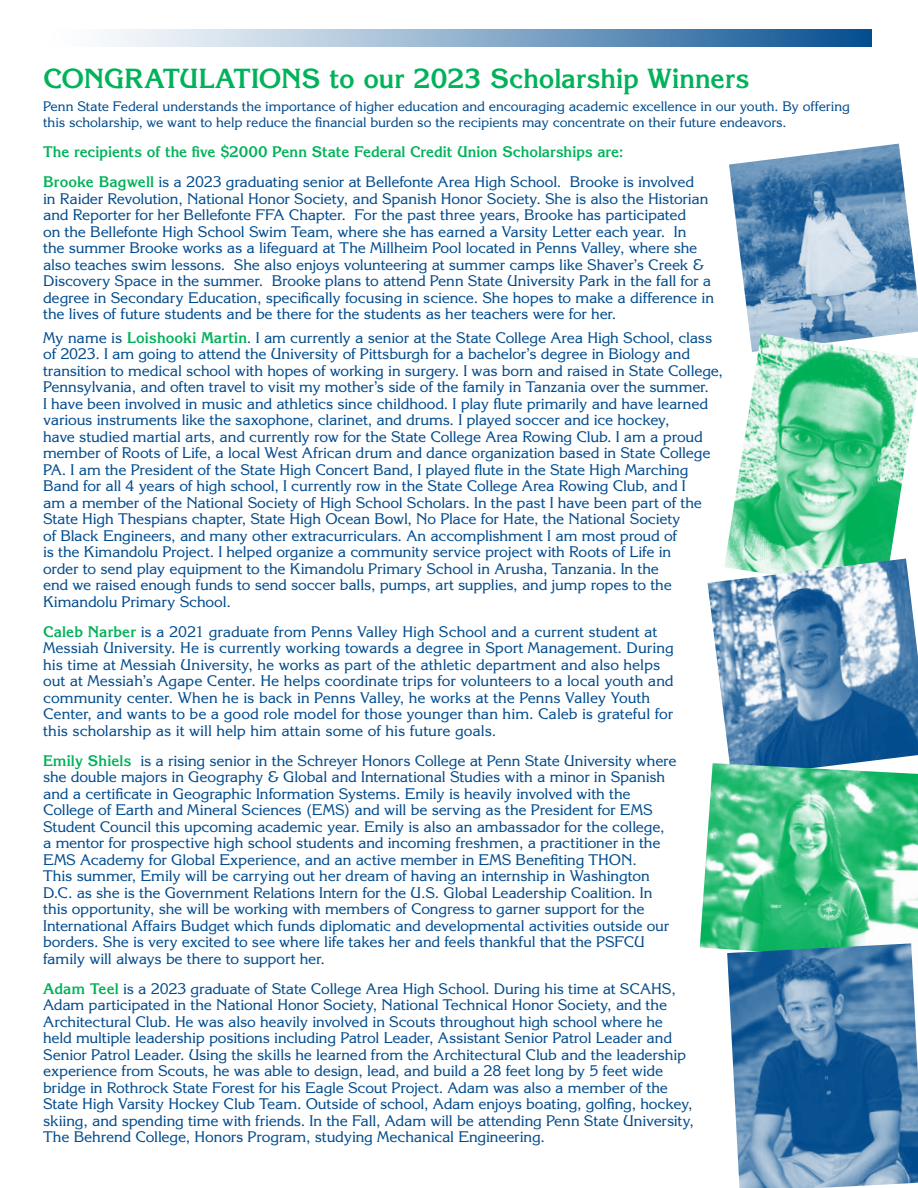
<style>
.page{position:relative;width:918px;height:1188px;background:#fff}
.page>*{position:absolute;margin:0;border:0;box-sizing:border-box;transform-origin:0 0}
.t1{font:700 27px "Korinna Std";letter-spacing:-.01em;color:#00b259}
.t2{font:15px/16.5px "Korinna Std";letter-spacing:-.01em;color:#004b8d}
.t3{font:700 15px/30px "Korinna Std";letter-spacing:-.005em;color:#00b259}
.t4{font:13.5px/16.5px "Korinna Std";letter-spacing:-.01em;color:#004b8d}
.s1{font-weight:400;color:#004b8d}
.s2{font-weight:700;color:#00b259}
</style>
<div class="page">
<div style="left:40px;top:29px;width:832px;height:18px;background:linear-gradient(to right,#fff,#0e5594)"></div>
<img style="left:729px;top:144px;width:189px;height:189px">
<img style="left:725px;top:333px;width:193px;height:226px">
<img style="left:708px;top:559px;width:210px;height:204px">
<img style="left:700px;top:763px;width:218px;height:187px">
<img style="left:727px;top:943px;width:191px;height:245px">
<h1 class="t1" style="left:43px;top:61px;width:708px">CONGRATULATIONS to our 2023 Scholarship Winners</h1>
<p class="t4" style="left:43px;top:98px;width:808px">Penn State Federal understands the importance of higher education and encouraging academic excellence in our youth. By offering this scholarship, we want to help reduce the financial burden so the recipients may concentrate on their future endeavors.</p>
<p class="t3" style="left:43px;top:137px;width:653px">The recipients of the five $2000 Penn State Federal Credit Union Scholarships are:<br>Brooke Bagwell <span class="s1">is a 2023 graduating senior at Bellefonte Area High School. Brooke is involved</span></p>
<p class="t2" style="left:43px;top:190px;width:672px">in Raider Revolution, National Honor Society, and Spanish Honor Society. She is also the Historian and Reporter for her Bellefonte FFA Chapter. For the past three years, Brooke has participated<br>on the Bellefonte High School Swim Team, where she has earned a Varsity Letter each year. In<br>the summer Brooke works as a lifeguard at The Millheim Pool located in Penns Valley, where she also teaches swim lessons. She also enjoys volunteering at summer camps like Shaver’s Creek &amp; Discovery Space in the summer. Brooke plans to attend Penn State University Park in the fall for a degree in Secondary Education, specifically focusing in science. She hopes to make a difference in the lives of future students and be there for the students as her teachers were for her.</p>
<p class="t2" style="left:43px;top:329px;width:682px">My name is <span class="s2">Loishooki Martin</span>. I am currently a senior at the State College Area High School, class of 2023. I am going to attend the University of Pittsburgh for a bachelor’s degree in Biology and transition to medical school with hopes of working in surgery. I was born and raised in State College, Pennsylvania, and often travel to visit my mother’s side of the family in Tanzania over the summer.<br>I have been involved in music and athletics since childhood. I play flute primarily and have learned various instruments like the saxophone, clarinet, and drums. I played soccer and ice hockey,<br>have studied martial arts, and currently row for the State College Area Rowing Club. I am a proud member of Roots of Life, a local West African drum and dance organization based in State College PA. I am the President of the State High Concert Band, I played flute in the State High Marching Band for all 4 years of high school, I currently row in the State College Area Rowing Club, and I<br>am a member of the National Society of High School Scholars. In the past I have been part of the State High Thespians chapter, State High Ocean Bowl, No Place for Hate, the National Society<br>of Black Engineers, and many other extracurriculars. An accomplishment I am most proud of<br>is the Kimandolu Project. I helped organize a community service project with Roots of Life in<br>order to send play equipment to the Kimandolu Primary School in Arusha, Tanzania. In the<br>end we raised enough funds to send soccer balls, pumps, art supplies, and jump ropes to the Kimandolu Primary School.</p>
<p class="t2" style="left:43px;top:623px;width:632px"><span class="s2">Caleb Narber</span> is a 2021 graduate from Penns Valley High School and a current student at Messiah University. He is currently working towards a degree in Sport Management. During his time at Messiah University, he works as part of the athletic department and also helps out at Messiah’s Agape Center. He helps coordinate trips for volunteers to a local youth and community center. When he is back in Penns Valley, he works at the Penns Valley Youth Center, and wants to be a good role model for those younger than him. Caleb is grateful for this scholarship as it will help him attain some of his future goals.</p>
<p class="t2" style="left:43px;top:752px;width:635px"><span class="s2">Emily Shiels</span> is a rising senior in the Schreyer Honors College at Penn State University where she double majors in Geography &amp; Global and International Studies with a minor in Spanish and a certificate in Geographic Information Systems. Emily is heavily involved with the College of Earth and Mineral Sciences (EMS) and will be serving as the President for EMS Student Council this upcoming academic year. Emily is also an ambassador for the college, a mentor for prospective high school students and incoming freshmen, a practitioner in the EMS Academy for Global Experience, and an active member in EMS Benefiting THON.<br>This summer, Emily will be carrying out her dream of having an internship in Washington D.C. as she is the Government Relations Intern for the U.S. Global Leadership Coalition. In this opportunity, she will be working with members of Congress to garner support for the International Affairs Budget which funds diplomatic and developmental activities outside our borders. She is very excited to see where life takes her and feels thankful that the PSFCU family will always be there to support her.</p>
<p class="t2" style="left:43px;top:980px;width:653px"><span class="s2">Adam Teel</span> is a 2023 graduate of State College Area High School. During his time at SCAHS, Adam participated in the National Honor Society, National Technical Honor Society, and the Architectural Club. He was also heavily involved in Scouts throughout high school where he held multiple leadership positions including Patrol Leader, Assistant Senior Patrol Leader and Senior Patrol Leader. Using the skills he learned from the Architectural Club and the leadership experience from Scouts, he was able to design, lead, and build a 28 feet long by 5 feet wide bridge in Rothrock State Forest for his Eagle Scout Project. Adam was also a member of the State High Varsity Hockey Club Team. Outside of school, Adam enjoys boating, golfing, hockey, skiing, and spending time with friends. In the Fall, Adam will be attending Penn State University, The Behrend College, Honors Program, studying Mechanical Engineering.</p>
</div>
